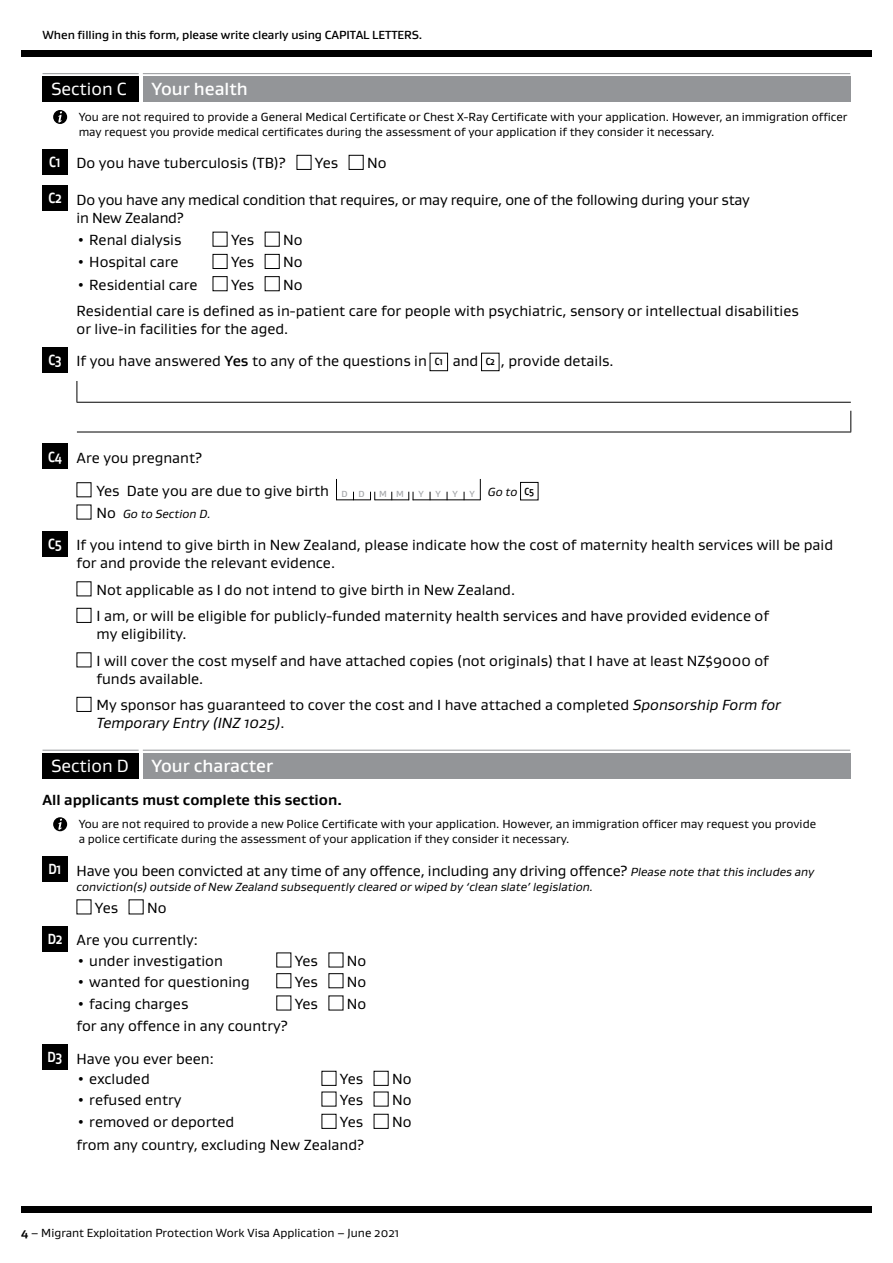
<style>
.page{position:relative;width:893px;height:1263px;background:#fff}
.page>*{position:absolute;margin:0;border:0;box-sizing:border-box;transform-origin:0 0}
.t1{font:500 18px "Gustan";color:#fff}
.t2{font:18px "Gustan";color:#fff}
.t3{font:15px/26.5px "Gustan";color:#000}
.t4{font:700 15px "Gustan";color:#000}
.t5{font:italic 15px "Gustan";color:#000}
.t6{font:12px/15px "Gustan";color:#000}
.t7{font:italic 12px "Gustan";color:#000}
.t8{font:500 12px "Gustan";letter-spacing:-.005em;color:#000}
.t9{font:500 9px "Gustan";color:#a7a9ac}
.s1{font-weight:700;color:#fff}
.s2{font-weight:500}
.s3{font-weight:700;font-size:10.5px}
.s4{font-weight:500;font-size:9px;color:#a7a9ac}
.s5{font-weight:700;font-style:normal;font-size:10.5px}
.s6{font-style:normal;font-size:15px}
.s7{font-style:italic}
.s8{font-style:normal}
.s9{font-weight:400}
.s10{font-style:italic;font-size:12px}
.s11{font-weight:700}
</style>
<div class="page">
<div style="left:21px;top:50px;width:851px;height:7px;background:#000"></div>
<div style="left:21px;top:1206px;width:851px;height:7px;background:#000"></div>
<div style="left:43px;top:77px;width:96px;height:25px;background:#000"></div>
<hr style="left:43px;top:73px;width:96px;height:1px;background:#939598">
<div style="left:143px;top:77px;width:707px;height:25px;background:#939598"></div>
<hr style="left:143px;top:73px;width:707px;height:1px;background:#939598">
<div style="left:53px;top:110px;width:14px;height:14px;background:#000;border-radius:50%"></div>
<svg style="left:58px;top:111px;width:4px;height:11px"></svg>
<div style="left:43px;top:149px;width:25px;height:25px;background:#000"></div>
<div style="left:297px;top:155px;width:14px;height:15px;border:1px solid #000"></div>
<div style="left:349px;top:155px;width:15px;height:15px;border:1px solid #000"></div>
<div style="left:43px;top:186px;width:25px;height:25px;background:#000"></div>
<div style="left:213px;top:254px;width:14px;height:15px;border:1px solid #000"></div>
<div style="left:265px;top:254px;width:15px;height:15px;border:1px solid #000"></div>
<div style="left:213px;top:276px;width:14px;height:15px;border:1px solid #000"></div>
<div style="left:265px;top:276px;width:15px;height:15px;border:1px solid #000"></div>
<div style="left:43px;top:347px;width:25px;height:25px;background:#000"></div>
<div style="left:430px;top:353px;width:18px;height:18px;border:1px solid #000"></div>
<div style="left:481px;top:353px;width:18px;height:18px;border:1px solid #000"></div>
<svg style="left:77px;top:381px;width:1px;height:21px"></svg>
<hr style="left:77px;top:402px;width:774px;height:1px;background:#000">
<svg style="left:850px;top:411px;width:1px;height:21px"></svg>
<hr style="left:77px;top:432px;width:774px;height:1px;background:#000">
<div style="left:43px;top:444px;width:25px;height:25px;background:#000"></div>
<div style="left:77px;top:482px;width:14px;height:15px;border:1px solid #000"></div>
<svg style="left:336px;top:479px;width:1px;height:20px"></svg>
<svg style="left:480px;top:479px;width:1px;height:21px"></svg>
<svg style="left:370px;top:492px;width:5px;height:8px"></svg>
<svg style="left:408px;top:492px;width:6px;height:8px"></svg>
<hr style="left:336px;top:499px;width:34px;height:1px;background:#000">
<hr style="left:375px;top:499px;width:34px;height:1px;background:#000">
<hr style="left:413px;top:499px;width:67px;height:1px;background:#000">
<div style="left:520px;top:482px;width:18px;height:18px;border:1px solid #000"></div>
<div style="left:43px;top:531px;width:25px;height:25px;background:#000"></div>
<div style="left:77px;top:608px;width:14px;height:15px;border:1px solid #000"></div>
<div style="left:77px;top:697px;width:14px;height:15px;border:1px solid #000"></div>
<div style="left:43px;top:753px;width:96px;height:25px;background:#000"></div>
<hr style="left:43px;top:750px;width:96px;height:1px;background:#939598">
<div style="left:143px;top:753px;width:707px;height:25px;background:#939598"></div>
<hr style="left:143px;top:750px;width:707px;height:1px;background:#939598">
<div style="left:53px;top:817px;width:14px;height:14px;background:#000;border-radius:50%"></div>
<svg style="left:58px;top:819px;width:4px;height:11px"></svg>
<div style="left:43px;top:856px;width:25px;height:25px;background:#000"></div>
<div style="left:43px;top:926px;width:25px;height:25px;background:#000"></div>
<div style="left:276px;top:973px;width:15px;height:15px;border:1px solid #000"></div>
<div style="left:329px;top:973px;width:14px;height:15px;border:1px solid #000"></div>
<div style="left:43px;top:1044px;width:25px;height:25px;background:#000"></div>
<div style="left:322px;top:1071px;width:14px;height:15px;border:1px solid #000"></div>
<div style="left:374px;top:1071px;width:15px;height:15px;border:1px solid #000"></div>
<div style="left:322px;top:1114px;width:14px;height:15px;border:1px solid #000"></div>
<div style="left:374px;top:1114px;width:15px;height:15px;border:1px solid #000"></div>
<p class="t8" style="left:43px;top:27px;width:381px">When filling in this form, please write clearly using CAPITAL LETTERS.</p>
<p class="t2" style="left:51px;top:77px;width:77px">Section C</p>
<p class="t1" style="left:151px;top:77px;width:98px">Your health</p>
<p class="t6" style="left:79px;top:109px;width:770px">You are not required to provide a General Medical Certificate or Chest X-Ray Certificate with your application. However, an immigration officer may request you provide medical certificates during the assessment of your application if they consider it necessary.</p>
<p class="t3" style="left:49px;top:149px;width:238px"><span class="s1">C1</span> Do you have tuberculosis (TB)?</p>
<p class="t3" style="left:315px;top:149px;width:25px">Yes</p>
<p class="t3" style="left:367px;top:149px;width:21px">No</p>
<p class="t3" style="left:77px;top:190px;width:675px;line-height:18px;text-indent:-28px"><span class="s1">C2</span> Do you have any medical condition that requires, or may require, one of the following during your stay in New Zealand?</p>
<p class="t3" style="left:77px;top:226px;width:106px">• Renal dialysis</p>
<p class="t3" style="left:231px;top:226px;width:25px">Yes</p>
<p class="t3" style="left:283px;top:226px;width:21px">No</p>
<p class="t3" style="left:77px;top:249px;width:103px">• Hospital care</p>
<p class="t3" style="left:231px;top:249px;width:25px">Yes</p>
<p class="t3" style="left:283px;top:249px;width:21px">No</p>
<p class="t3" style="left:77px;top:271px;width:122px">• Residential care</p>
<p class="t3" style="left:231px;top:271px;width:25px">Yes</p>
<p class="t3" style="left:77px;top:271px;width:724px;text-indent:207px">No<br>Residential care is defined as in-patient care for people with psychiatric, sensory or intellectual disabilities</p>
<p class="t3" style="left:48px;top:312px;width:567px;line-height:32.2px;text-indent:28px">or live-in facilities for the aged.<br><span class="s1">C3</span> If you have answered <span class="s2">Yes</span> to any of the questions in <span class="s3">C1</span> and <span class="s3">C2</span> , provide details.</p>
<p class="t3" style="left:97px;top:441px;width:270px;line-height:32.7px;text-indent:-48px"><span class="s1">C4</span> Are you pregnant?<br>Yes Date you are due to give birth <span class="s4">D D</span></p>
<p class="t9" style="left:379px;top:488px;width:26px">M M</p>
<p class="t9" style="left:418px;top:488px;width:7px">Y</p>
<p class="t9" style="left:435px;top:488px;width:7px">Y</p>
<p class="t9" style="left:452px;top:488px;width:7px">Y</p>
<p class="t9" style="left:469px;top:488px;width:7px">Y</p>
<p class="t7" style="left:488px;top:484px;width:48px">Go to <span class="s5">C5</span></p>
<p class="t7" style="left:97px;top:506px;width:116px"><span class="s6">No</span> Go to Section D.</p>
<p class="t3" style="left:77px;top:536px;width:758px;line-height:18px;text-indent:-28px"><span class="s1">C5</span> If you intend to give birth in New Zealand, please indicate how the cost of maternity health services will be paid for and provide the relevant evidence.</p>
<p class="t3" style="left:97px;top:576px;width:674px">Not applicable as I do not intend to give birth in New Zealand.<br>I am, or will be eligible for publicly-funded maternity health services and have provided evidence of</p>
<p class="t3" style="left:97px;top:620px;width:674px">my eligibility.<br>I will cover the cost myself and have attached copies (not originals) that I have at least NZ$9000 of</p>
<p class="t3" style="left:97px;top:665px;width:686px">funds available.<br>My sponsor has guaranteed to cover the cost and I have attached a completed <span class="s7">Sponsorship Form for</span></p>
<p class="t5" style="left:97px;top:713px;width:190px">Temporary Entry (INZ 1025)<span class="s8">.</span></p>
<p class="t1" style="left:51px;top:754px;width:224px"><span class="s9">Section D</span> Your character</p>
<p class="t4" style="left:43px;top:790px;width:301px">All applicants must complete this section.</p>
<p class="t6" style="left:79px;top:816px;width:739px">You are not required to provide a new Police Certificate with your application. However, an immigration officer may request you provide a police certificate during the assessment of your application if they consider it necessary.</p>
<p class="t3" style="left:49px;top:857px;width:767px"><span class="s1">D1</span> Have you been convicted at any time of any offence, including any driving offence? <span class="s10">Please note that this includes any</span></p>
<p class="t7" style="left:77px;top:879px;width:518px">conviction(s) outside of New Zealand subsequently cleared or wiped by ‘clean slate’ legislation.</p>
<p class="t3" style="left:95px;top:894px;width:25px">Yes</p>
<p class="t3" style="left:48px;top:891px;width:152px;line-height:32.2px;text-indent:99px">No<br><span class="s1">D2</span> Are you currently:</p>
<p class="t3" style="left:77px;top:947px;width:148px">• under investigation</p>
<p class="t3" style="left:295px;top:947px;width:25px">Yes</p>
<p class="t3" style="left:347px;top:947px;width:21px">No</p>
<p class="t3" style="left:77px;top:968px;width:175px">• wanted for questioning</p>
<p class="t3" style="left:295px;top:968px;width:25px">Yes</p>
<p class="t3" style="left:347px;top:968px;width:21px">No</p>
<p class="t3" style="left:77px;top:990px;width:113px">• facing charges</p>
<p class="t3" style="left:295px;top:990px;width:25px">Yes</p>
<p class="t3" style="left:347px;top:990px;width:21px">No</p>
<p class="t3" style="left:48px;top:1009px;width:242px;line-height:32.2px;text-indent:29px">for any offence in any country?<br><span class="s1">D3</span> Have you ever been:</p>
<p class="t3" style="left:77px;top:1065px;width:75px">• excluded</p>
<p class="t3" style="left:340px;top:1065px;width:25px">Yes</p>
<p class="t3" style="left:392px;top:1065px;width:21px">No</p>
<p class="t3" style="left:77px;top:1086px;width:106px">• refused entry</p>
<p class="t3" style="left:340px;top:1086px;width:25px">Yes</p>
<p class="t3" style="left:392px;top:1086px;width:21px">No</p>
<p class="t3" style="left:77px;top:1108px;width:159px">• removed or deported</p>
<p class="t3" style="left:340px;top:1108px;width:25px">Yes</p>
<p class="t3" style="left:392px;top:1108px;width:21px">No</p>
<p class="t3" style="left:77px;top:1131px;width:289px">from any country, excluding New Zealand?</p>
<p class="t6" style="left:21px;top:1225px;width:379px"><span class="s11">4</span> – Migrant Exploitation Protection Work Visa Application – June 2021</p>
</div>
